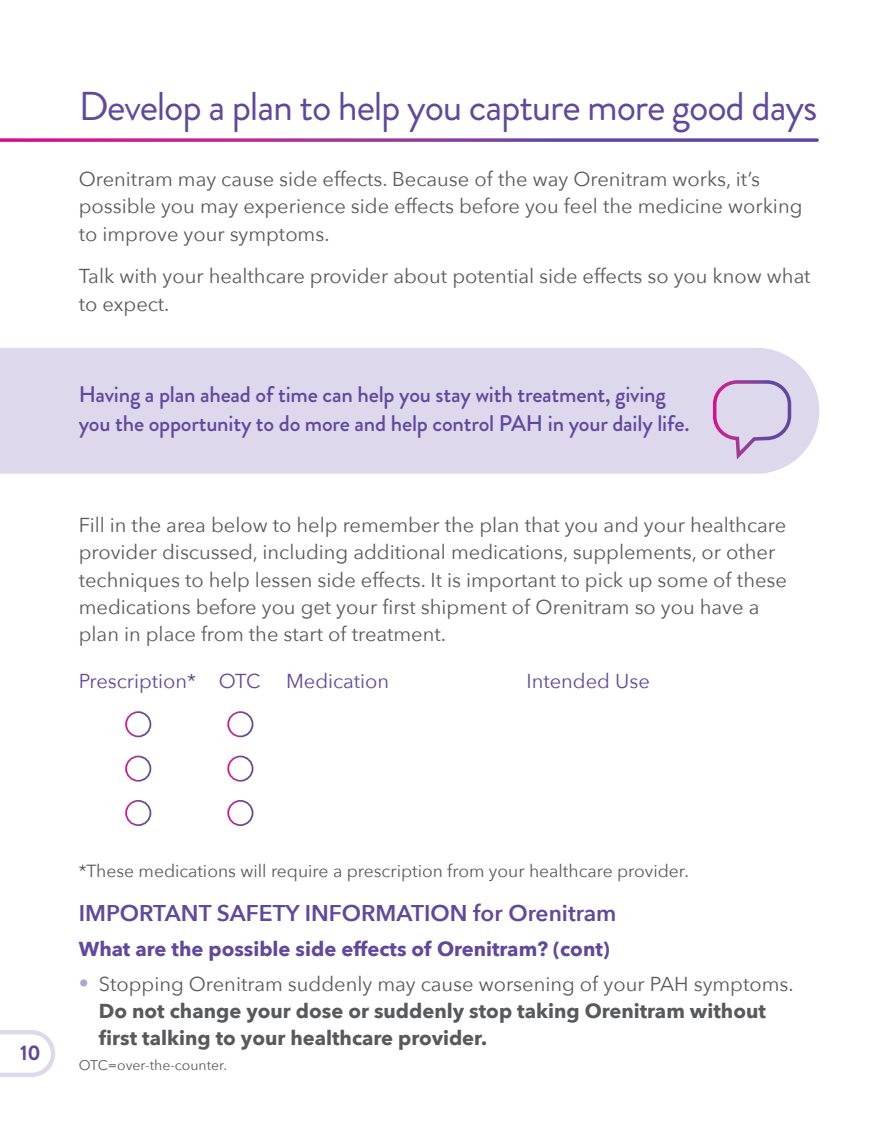
<style>
.page{position:relative;width:882px;height:1134px;background:#fff}
.page>*{position:absolute;margin:0;border:0;box-sizing:border-box;transform-origin:0 0}
.t1{font:40.25px "Brandon Grotesque";letter-spacing:-.03em;color:#60489d}
.body_copy{font:600 22.75px "Avenir Next";color:#60489d}
.callouts{font:500 22.57px/29.1px "Brandon Grotesque";letter-spacing:-.01em;color:#60489d}
.Subhead{font:700 21.18px "Brandon Grotesque";color:#60489d}
.body_copy-2{font:20.12px/27.1px "Avenir Next";color:#58595b}
.body_copy-3{font:700 20.12px/27.1px "Avenir Next";color:#58595b}
.body_copy-4{font:700 20.12px "Avenir Next";color:#60489d}
.body_copy-5{font:20.12px "Avenir Next";color:#60489d}
.Footnotes{font:17.5px "Avenir Next";color:#58595b}
.Sub_Bullet{font:14px "Avenir Next";color:#58595b}
.s1{font-weight:400;color:#b0a5d1}
.s2{font-weight:400}
</style>
<div class="page">
<svg style="left:0;top:138px;width:817px;height:4px"></svg>
<div style="left:0;top:348px;width:819px;height:126px;background:#ddd8ec"></div>
<div style="left:125px;top:711px;width:26px;height:26px;border:2px solid #fff;border-radius:50%"></div>
<div style="left:227px;top:711px;width:26px;height:26px;border:2px solid #fff;border-radius:50%"></div>
<div style="left:125px;top:756px;width:26px;height:26px;border:2px solid #fff;border-radius:50%"></div>
<div style="left:227px;top:756px;width:26px;height:26px;border:2px solid #fff;border-radius:50%"></div>
<div style="left:125px;top:800px;width:26px;height:26px;border:2px solid #fff;border-radius:50%"></div>
<div style="left:227px;top:800px;width:26px;height:26px;border:2px solid #fff;border-radius:50%"></div>
<div style="left:713px;top:380px;width:78px;height:60px;border:4px solid #fff;border-radius:22px"></div>
<svg style="left:0;top:1030px;width:55px;height:47px"></svg>
<p class="t1" style="left:79px;top:78px;width:740px">Develop a plan to help you capture more good days</p>
<p class="body_copy-2" style="left:79px;top:165px;width:725px">Orenitram may cause side effects. Because of the way Orenitram works, it’s possible you may experience side effects before you feel the medicine working to improve your symptoms.</p>
<p class="body_copy-2" style="left:79px;top:262px;width:733px">Talk with your healthcare provider about potential side effects so you know what to expect.</p>
<p class="callouts" style="left:79px;top:380px;width:612px">Having a plan ahead of time can help you stay with treatment, giving you the opportunity to do more and help control PAH in your daily life.</p>
<p class="body_copy-2" style="left:79px;top:511px;width:710px">Fill in the area below to help remember the plan that you and your healthcare provider discussed, including additional medications, supplements, or other techniques to help lessen side effects. It is important to pick up some of these medications before you get your first shipment of Orenitram so you have a plan in place from the start of treatment.</p>
<p class="body_copy-5" style="left:79px;top:664px;width:119px">Prescription*</p>
<p class="body_copy-5" style="left:219px;top:664px;width:43px">OTC</p>
<p class="body_copy-5" style="left:286px;top:664px;width:105px">Medication</p>
<p class="body_copy-5" style="left:526px;top:664px;width:125px">Intended Use</p>
<p class="Subhead" style="left:20px;top:1038px;width:22px">10</p>
<p class="Footnotes" style="left:79px;top:856px;width:612px">*These medications will require a prescription from your healthcare provider.</p>
<p class="body_copy" style="left:79px;top:893px;width:539px">IMPORTANT SAFETY INFORMATION for Orenitram</p>
<p class="body_copy-4" style="left:79px;top:931px;width:533px">What are the possible side effects of Orenitram? (cont)</p>
<p class="body_copy-3" style="left:99px;top:970px;width:696px;text-indent:-20px"><span class="s1">•</span> <span class="s2">Stopping Orenitram suddenly may cause worsening of your PAH symptoms.<br></span>Do not change your dose or suddenly stop taking Orenitram without first talking to your healthcare provider.</p>
<p class="Sub_Bullet" style="left:79px;top:1053px;width:150px">OTC=over-the-counter.</p>
</div>
